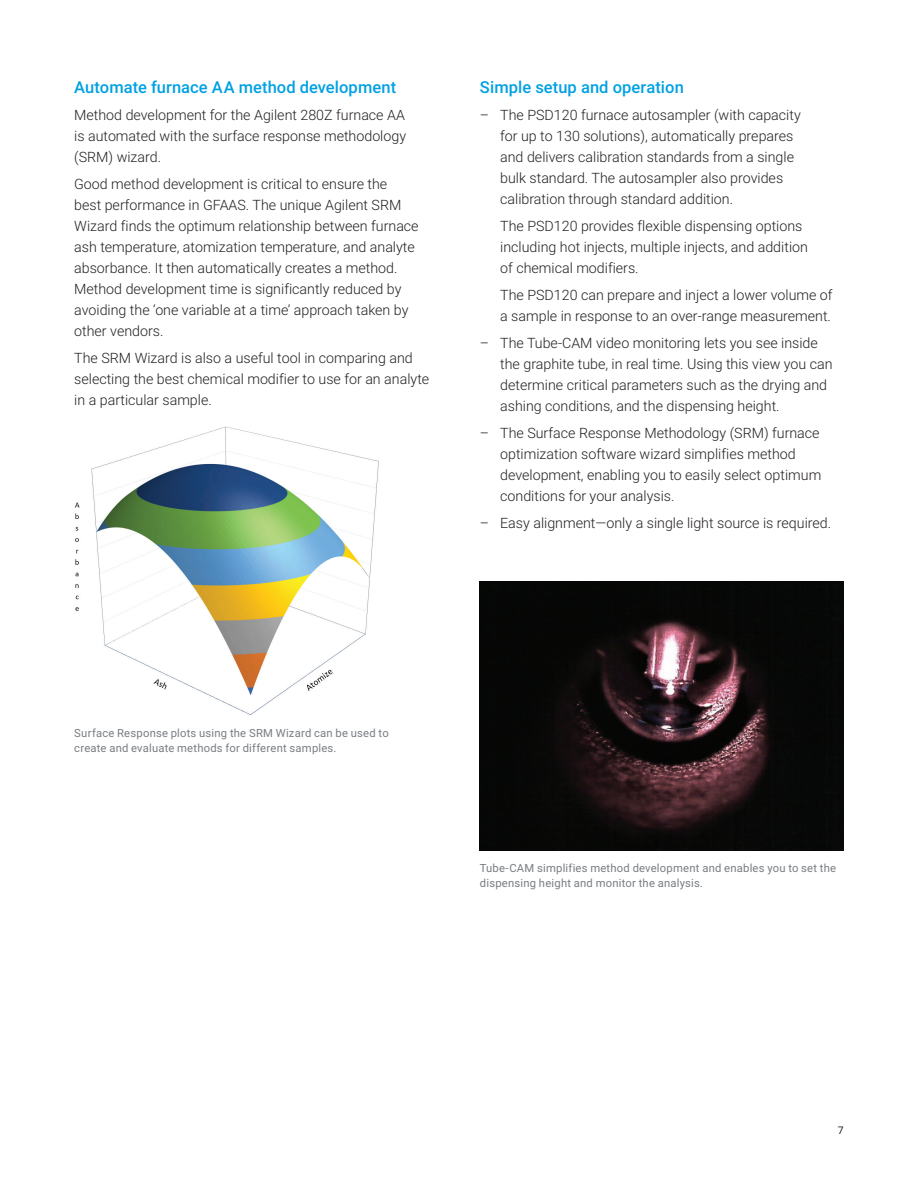
<style>
.page{position:relative;width:918px;height:1188px;background:#fff}
.page>*{position:absolute;margin:0;border:0;box-sizing:border-box;transform-origin:0 0}
.BROCHURE_subhead_blu{font:500 16.5px "Roboto";letter-spacing:.005em;color:#00a1e3}
.BROCHURE_text_black{font:300 14.25px/21px "Roboto";color:#231f20}
.BROCHURE_caption_gra{font:11.25px/15px "Roboto";letter-spacing:.02em;color:#787d83}
.t1{font:10.5px "Roboto";color:#231f20}
</style>
<div class="page">
<img style="left:480px;top:581px;width:364px;height:269px">
<img style="left:75px;top:426px;width:304px;height:289px">
<p class="BROCHURE_subhead_blu" style="left:74px;top:76px;width:324px">Automate furnace AA method development</p>
<p class="BROCHURE_text_black" style="left:74px;top:104px;width:333px;text-align:justify">Method development for the Agilent 280Z furnace AA is automated with the surface response methodology (SRM) wizard.</p>
<p class="BROCHURE_text_black" style="left:74px;top:173px;width:346px">Good method development is critical to ensure the<br>best performance in GFAAS. The unique Agilent SRM Wizard finds the optimum relationship between furnace ash temperature, atomization temperature, and analyte absorbance. It then automatically creates a method.<br>Method development time is significantly reduced by avoiding the ‘one variable at a time’ approach taken by other vendors.</p>
<p class="BROCHURE_text_black" style="left:74px;top:347px;width:357px">The SRM Wizard is also a useful tool in comparing and selecting the best chemical modifier to use for an analyte in a particular sample.</p>
<p class="BROCHURE_subhead_blu" style="left:480px;top:76px;width:205px">Simple setup and operation</p>
<p class="BROCHURE_text_black" style="left:500px;top:104px;width:302px;text-indent:-20px">– The PSD120 furnace autosampler (with capacity for up to 130 solutions), automatically prepares and delivers calibration standards from a single bulk standard. The autosampler also provides calibration through standard addition.</p>
<p class="BROCHURE_text_black" style="left:500px;top:215px;width:309px">The PSD120 provides flexible dispensing options including hot injects, multiple injects, and addition of chemical modifiers.</p>
<p class="BROCHURE_text_black" style="left:500px;top:284px;width:334px">The PSD120 can prepare and inject a lower volume of a sample in response to an over-range measurement.</p>
<p class="BROCHURE_text_black" style="left:500px;top:332px;width:334px;text-indent:-20px">– The Tube-CAM video monitoring lets you see inside the graphite tube, in real time. Using this view you can determine critical parameters such as the drying and ashing conditions, and the dispensing height.</p>
<p class="BROCHURE_text_black" style="left:500px;top:422px;width:323px;text-indent:-20px">– The Surface Response Methodology (SRM) furnace optimization software wizard simplifies method development, enabling you to easily select optimum conditions for your analysis.</p>
<p class="BROCHURE_text_black" style="left:480px;top:512px;width:353px">– Easy alignment—only a single light source is required.</p>
<p class="BROCHURE_caption_gra" style="left:74px;top:725px;width:316px">Surface Response plots using the SRM Wizard can be used to create and evaluate methods for different samples.</p>
<p class="BROCHURE_caption_gra" style="left:480px;top:860px;width:358px">Tube-CAM simplifies method development and enables you to set the dispensing height and monitor the analysis.</p>
<p class="t1" style="left:838px;top:1123px;width:7px">7</p>
</div>
